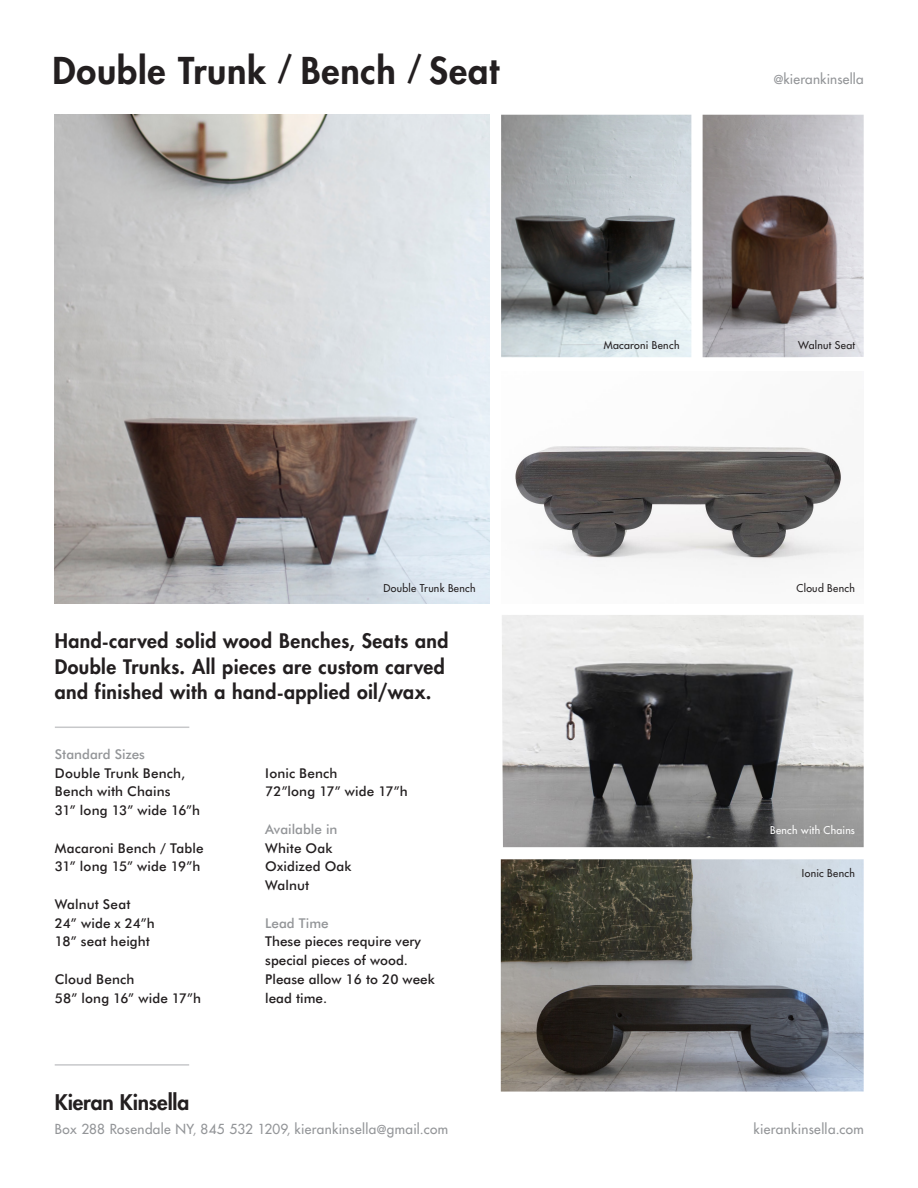
<style>
.page{position:relative;width:918px;height:1188px;background:#fff}
.page>*{position:absolute;margin:0;border:0;box-sizing:border-box;transform-origin:0 0}
.t1{font:800 36px "Futura Std";letter-spacing:.02em;color:#231f20}
.t2{font:800 21px "Futura Std";letter-spacing:-.005em;color:#231f20}
.t3{font:800 19.5px/25.5px "Futura Std";letter-spacing:.02em;color:#231f20}
.t4{font:500 13.5px/18.8px "Futura BT";letter-spacing:.005em;color:#231f20}
.t5{font:500 13.5px "Futura Std";letter-spacing:.02em;color:#939598}
.t6{font:500 13.5px "Futura BT";color:#939598}
.t7{font:500 10.5px "Futura Std";letter-spacing:.03em;color:#231f20}
.t8{font:500 10.5px "Futura Std";letter-spacing:.025em;color:#fff}
.s1{font-size:30px}
.s2{font-size:12px}
</style>
<div class="page">
<img style="left:515px;top:446px;width:349px;height:123px">
<hr style="left:55px;top:727px;width:134px;height:1px;background:#c7c8ca">
<img style="left:55px;top:115px;width:434px;height:489px">
<img style="left:501px;top:859px;width:363px;height:233px">
<img style="left:502px;top:615px;width:362px;height:232px">
<img style="left:501px;top:115px;width:190px;height:242px">
<img style="left:703px;top:115px;width:161px;height:242px">
<hr style="left:55px;top:1064px;width:134px;height:2px;background:#c7c8ca">
<p class="t1" style="left:52px;top:48px;width:448px">Double Trunk <span class="s1">/</span> Bench <span class="s1">/</span> Seat</p>
<p class="t7" style="left:384px;top:581px;width:94px">Double Trunk Bench</p>
<p class="t3" style="left:55px;top:628px;width:395px">Hand-carved solid wood Benches, Seats and<br>Double Trunks. All pieces are custom carved and finished with a hand-applied oil/wax.</p>
<p class="t6" style="left:55px;top:746px;width:92px">Standard Sizes</p>
<p class="t4" style="left:55px;top:763px;width:132px">Double Trunk Bench,</p>
<p class="t4" style="left:55px;top:782px;width:117px">Bench with Chains</p>
<p class="t4" style="left:55px;top:801px;width:147px">31” long 13” wide 16”h</p>
<p class="t4" style="left:55px;top:838px;width:150px">Macaroni Bench / Table</p>
<p class="t4" style="left:55px;top:857px;width:147px">31” long 15” wide 19”h</p>
<p class="t4" style="left:55px;top:895px;width:77px">Walnut Seat</p>
<p class="t4" style="left:55px;top:913px;width:101px">24” wide x 24”h</p>
<p class="t4" style="left:55px;top:932px;width:97px">18” seat height</p>
<p class="t4" style="left:55px;top:970px;width:81px">Cloud Bench</p>
<p class="t4" style="left:55px;top:988px;width:148px">58” long 16” wide 17”h</p>
<p class="t4" style="left:265px;top:763px;width:74px">Ionic Bench</p>
<p class="t4" style="left:265px;top:782px;width:144px">72”long 17” wide 17”h</p>
<p class="t6" style="left:265px;top:821px;width:74px">Available in</p>
<p class="t4" style="left:265px;top:838px;width:69px">White Oak</p>
<p class="t4" style="left:265px;top:857px;width:88px">Oxidized Oak</p>
<p class="t4" style="left:265px;top:876px;width:45px">Walnut</p>
<p class="t6" style="left:265px;top:915px;width:65px">Lead Time</p>
<p class="t4" style="left:265px;top:932px;width:157px">These pieces require very</p>
<p class="t4" style="left:265px;top:951px;width:144px">special pieces of wood.</p>
<p class="t4" style="left:265px;top:970px;width:171px">Please allow 16 to 20 week lead time.</p>
<p class="t2" style="left:55px;top:1089px;width:136px">Kieran Kinsella</p>
<p class="t5" style="left:55px;top:1120px;width:395px">Box 288 Rosendale NY<span class="s2">,</span> 845 532 1209<span class="s2">,</span> kierankinsella<span class="s2">@</span>gmail.com</p>
<p class="t5" style="left:774px;top:70px;width:91px"><span class="s2">@</span>kierankinsella</p>
<p class="t7" style="left:604px;top:339px;width:77px">Macaroni Bench</p>
<p class="t7" style="left:798px;top:339px;width:58px">Walnut Seat</p>
<p class="t7" style="left:797px;top:581px;width:60px">Cloud Bench</p>
<p class="t8" style="left:770px;top:824px;width:86px">Bench with Chains</p>
<p class="t7" style="left:802px;top:867px;width:55px">Ionic Bench</p>
<p class="t5" style="left:754px;top:1120px;width:112px">kierankinsella.com</p>
</div>
